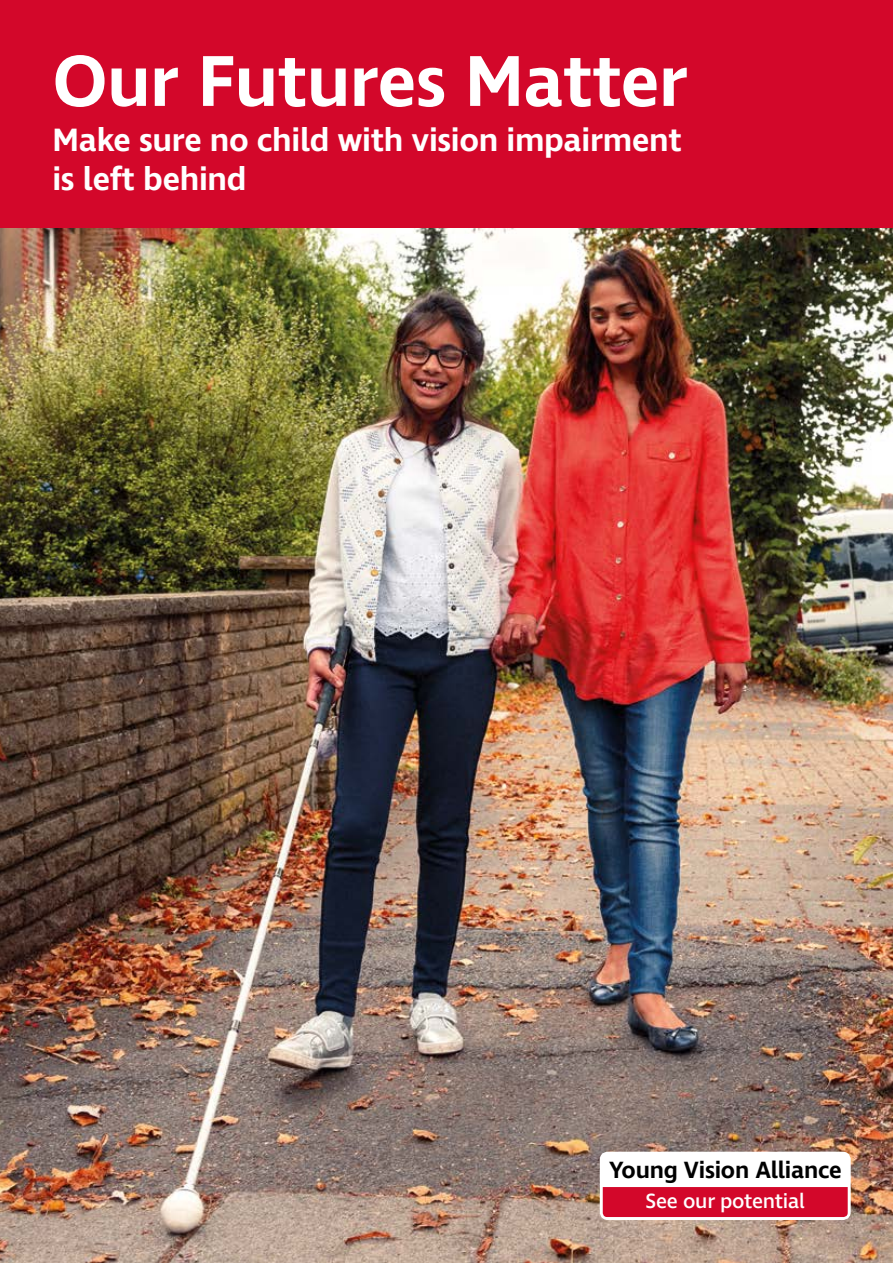
<style>
.page{position:relative;width:893px;height:1263px;background:#fff}
.page>*{position:absolute;margin:0;border:0;box-sizing:border-box;transform-origin:0 0}
.t1{font:600 73.5px "Ingra";letter-spacing:-.01em;color:#fff}
.h22{font:600 33px/39px "Ingra";letter-spacing:-.01em;color:#fff}
.t2{font:600 24px "Ingra";letter-spacing:-.01em;color:#000}
.t3{font:500 21px "Ingra";letter-spacing:-.01em;color:#fff}
</style>
<div class="page">
<img style="left:0;top:227px;width:893px;height:1036px">
<div style="left:603px;top:1155px;width:244px;height:61px;background:#fff;border-radius:4px"></div>
<div style="left:600px;top:1152px;width:251px;height:68px;border:8px solid #fff;border-radius:4px"></div>
<div style="left:603px;top:1187px;width:245px;height:30px;background:#d3072a"></div>
<div style="left:0;top:0;width:893px;height:227px;background:#d3072a"></div>
<h1 class="t1" style="left:52px;top:35px;width:637px">Our Futures Matter</h1>
<h2 class="h22" style="left:52px;top:122px;width:631px">Make sure no child with vision impairment is left behind</h2>
<p class="t2" style="left:609px;top:1155px;width:234px">Young Vision Alliance</p>
<p class="t3" style="left:646px;top:1188px;width:161px">See our potential</p>
</div>
